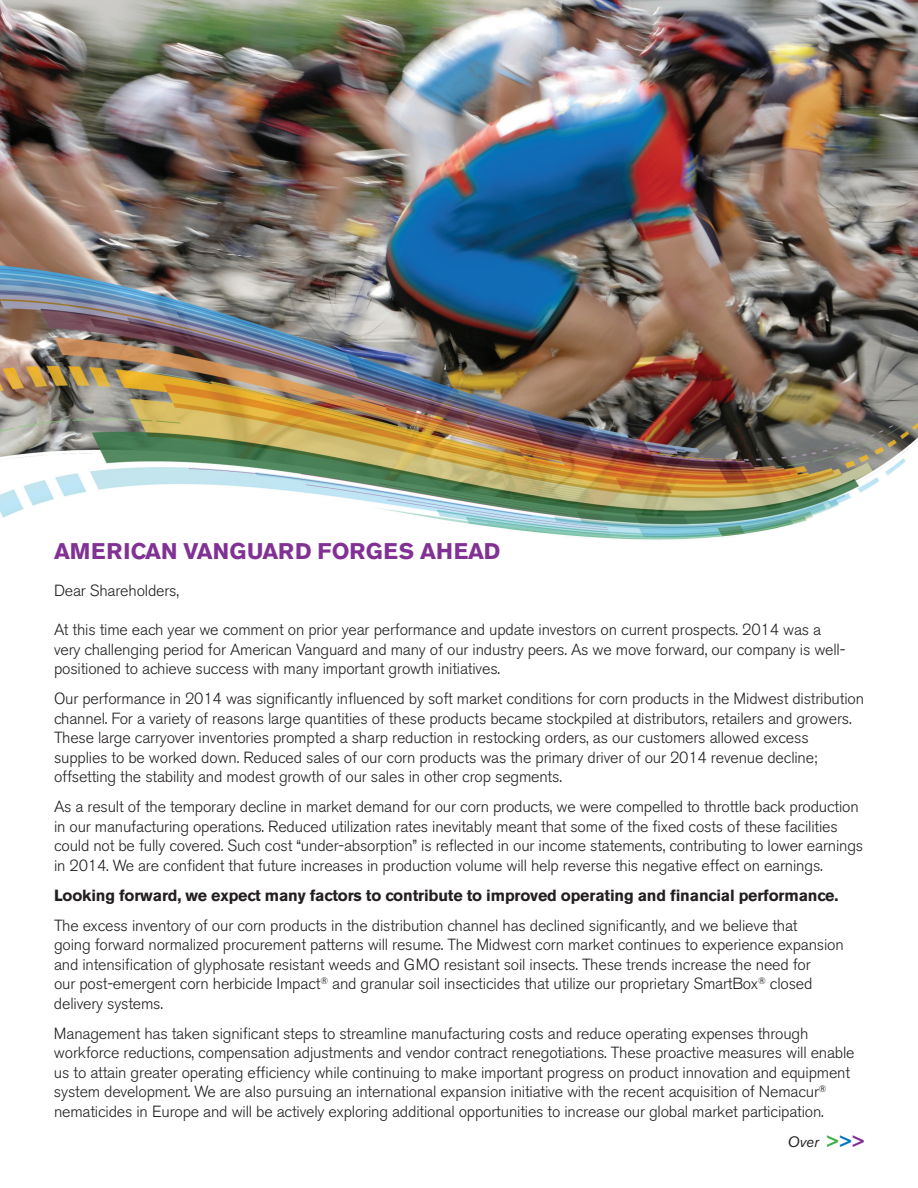
<style>
.page{position:relative;width:918px;height:1188px;background:#fff}
.page>*{position:absolute;margin:0;border:0;box-sizing:border-box;transform-origin:0 0}
.t1{font:700 22.5px "Akzidenz Grotesk BE";letter-spacing:.015em;color:#813193}
.t2{font:300 16.05px/19.5px "Akzidenz Grotesk BE";letter-spacing:-.01em;color:#231f20}
.t3{font:700 16.05px "Akzidenz Grotesk BE";letter-spacing:-.01em;color:#231f20}
.t4{font:italic 15px "Akzidenz Grotesk BE";color:#231f20}
.s1{font-weight:700;font-style:normal;font-size:16.5px;color:#40ae49}
.s2{font-weight:700;font-style:normal;font-size:16.5px;color:#0079c2}
.s3{font-weight:700;font-style:normal;font-size:16.5px;color:#813193}
</style>
<div class="page">
<img style="left:0;top:0;width:918px;height:540px">
<h1 class="t1" style="left:54px;top:538px;width:448px">AMERICAN VANGUARD FORGES AHEAD</h1>
<p class="t2" style="left:54px;top:581px;width:127px">Dear Shareholders,</p>
<p class="t2" style="left:54px;top:620px;width:793px">At this time each year we comment on prior year performance and update investors on current prospects. 2014 was a very challenging period for American Vanguard and many of our industry peers. As we move forward, our company is well&shy;positioned to achieve success with many important growth initiatives.</p>
<p class="t2" style="left:54px;top:689px;width:812px">Our performance in 2014 was significantly influenced by soft market conditions for corn products in the Midwest distribution channel. For a variety of reasons large quantities of these products became stockpiled at distributors, retailers and growers.<br>These large carryover inventories prompted a sharp reduction in restocking orders, as our customers allowed excess supplies to be worked down. Reduced sales of our corn products was the primary driver of our 2014 revenue decline; offsetting the stability and modest growth of our sales in other crop segments.</p>
<p class="t2" style="left:54px;top:797px;width:811px">As a result of the temporary decline in market demand for our corn products, we were compelled to throttle back production in our manufacturing operations. Reduced utilization rates inevitably meant that some of the fixed costs of these facilities could not be fully covered. Such cost “under-absorption” is reflected in our income statements, contributing to lower earnings in 2014. We are confident that future increases in production volume will help reverse this negative effect on earnings.</p>
<p class="t3" style="left:54px;top:886px;width:786px">Looking forward, we expect many factors to contribute to improved operating and financial performance.</p>
<p class="t2" style="left:54px;top:916px;width:791px">The excess inventory of our corn products in the distribution channel has declined significantly, and we believe that<br>going forward normalized procurement patterns will resume. The Midwest corn market continues to experience expansion and intensification of glyphosate resistant weeds and GMO resistant soil insects. These trends increase the need for<br>our post-emergent corn herbicide Impact<sup>®</sup> and granular soil insecticides that utilize our proprietary SmartBox<sup>®</sup> closed delivery systems.</p>
<p class="t2" style="left:54px;top:1024px;width:802px">Management has taken significant steps to streamline manufacturing costs and reduce operating expenses through workforce reductions, compensation adjustments and vendor contract renegotiations. These proactive measures will enable us to attain greater operating efficiency while continuing to make important progress on product innovation and equipment system development. We are also pursuing an international expansion initiative with the recent acquisition of Nemacur<sup>® </sup>nematicides in Europe and will be actively exploring additional opportunities to increase our global market participation.</p>
<p class="t4" style="left:787px;top:1133px;width:78px">Over <span class="s1">&gt;</span><span class="s2">&gt;</span><span class="s3">&gt;</span></p>
</div>
